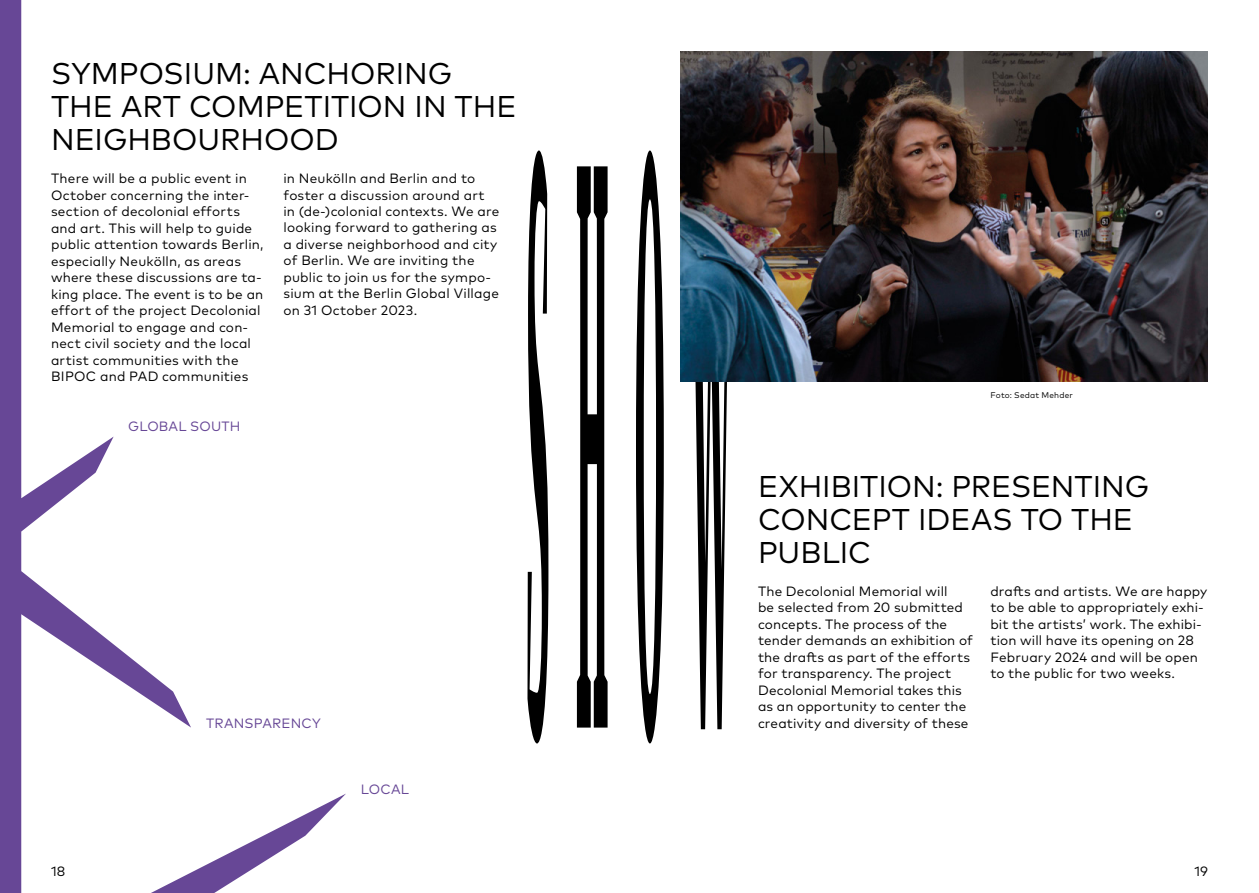
<style>
.page{position:relative;width:1259px;height:893px;background:#fff}
.page>*{position:absolute;margin:0;border:0;box-sizing:border-box;transform-origin:0 0}
.t1{font:30px/33px "Mark Pro";color:#000}
.t2{font:13.5px/16.5px "Mark Pro";letter-spacing:.015em;color:#000}
.t3{font:13.5px "Mark Pro";letter-spacing:.015em;color:#674796}
.t4{font:8.25px "Mark Pro";letter-spacing:.025em;color:#000}
</style>
<div class="page">
<svg style="left:527px;top:150px;width:21px;height:593px"></svg>
<svg style="left:577px;top:166px;width:30px;height:562px"></svg>
<svg style="left:636px;top:150px;width:28px;height:593px"></svg>
<svg style="left:690px;top:381px;width:43px;height:348px"></svg>
<svg style="left:191px;top:794px;width:155px;height:99px"></svg>
<svg style="left:0;top:0;width:191px;height:893px"></svg>
<img style="left:680px;top:51px;width:528px;height:330px">
<h1 class="t1" style="left:51px;top:55px;width:467px">SYMPOSIUM: ANCHORING<br>THE ART COMPETITION IN THE<br>NEIGHBOURHOOD</h1>
<p class="t2" style="left:51px;top:169px;width:214px">There will be a public event in<br>October concerning the inter&shy;section of decolonial efforts and art. This will help to guide public attention towards Berlin, especially Neukölln, as areas where these discussions are ta&shy;king place. The event is to be an effort of the project Decolonial<br>Memorial to engage and con&shy;nect civil society and the local artist communities with the<br>BIPOC and PAD communities</p>
<p class="t2" style="left:283px;top:169px;width:217px">in Neukölln and Berlin and to foster a discussion around art in (de-)colonial contexts. We are looking forward to gathering as a diverse neighborhood and city of Berlin. We are inviting the public to join us for the sympo&shy;sium at the Berlin Global Village on 31 October 2023.</p>
<p class="t3" style="left:128px;top:416px;width:114px">GLOBAL SOUTH</p>
<p class="t3" style="left:206px;top:713px;width:116px">TRANSPARENCY</p>
<p class="t3" style="left:361px;top:779px;width:50px">LOCAL</p>
<p class="t4" style="left:990px;top:388px;width:84px">Foto: Sedat Mehder</p>
<h1 class="t1" style="left:758px;top:467px;width:393px">EXHIBITION: PRESENTING<br>CONCEPT IDEAS TO THE<br>PUBLIC</h1>
<p class="t2" style="left:758px;top:581px;width:216px">The Decolonial Memorial will<br>be selected from 20 submitted concepts. The process of the tender demands an exhibition of the drafts as part of the efforts for transparency. The project<br>Decolonial Memorial takes this as an opportunity to center the creativity and diversity of these</p>
<p class="t2" style="left:990px;top:581px;width:218px">drafts and artists. We are happy to be able to appropriately exhi&shy;bit the artists’ work. The exhibi&shy;tion will have its opening on 28<br>February 2024 and will be open to the public for two weeks.</p>
<p class="t2" style="left:51px;top:862px;width:16px">18</p>
<p class="t2" style="left:1194px;top:862px;width:15px">19</p>
</div>
